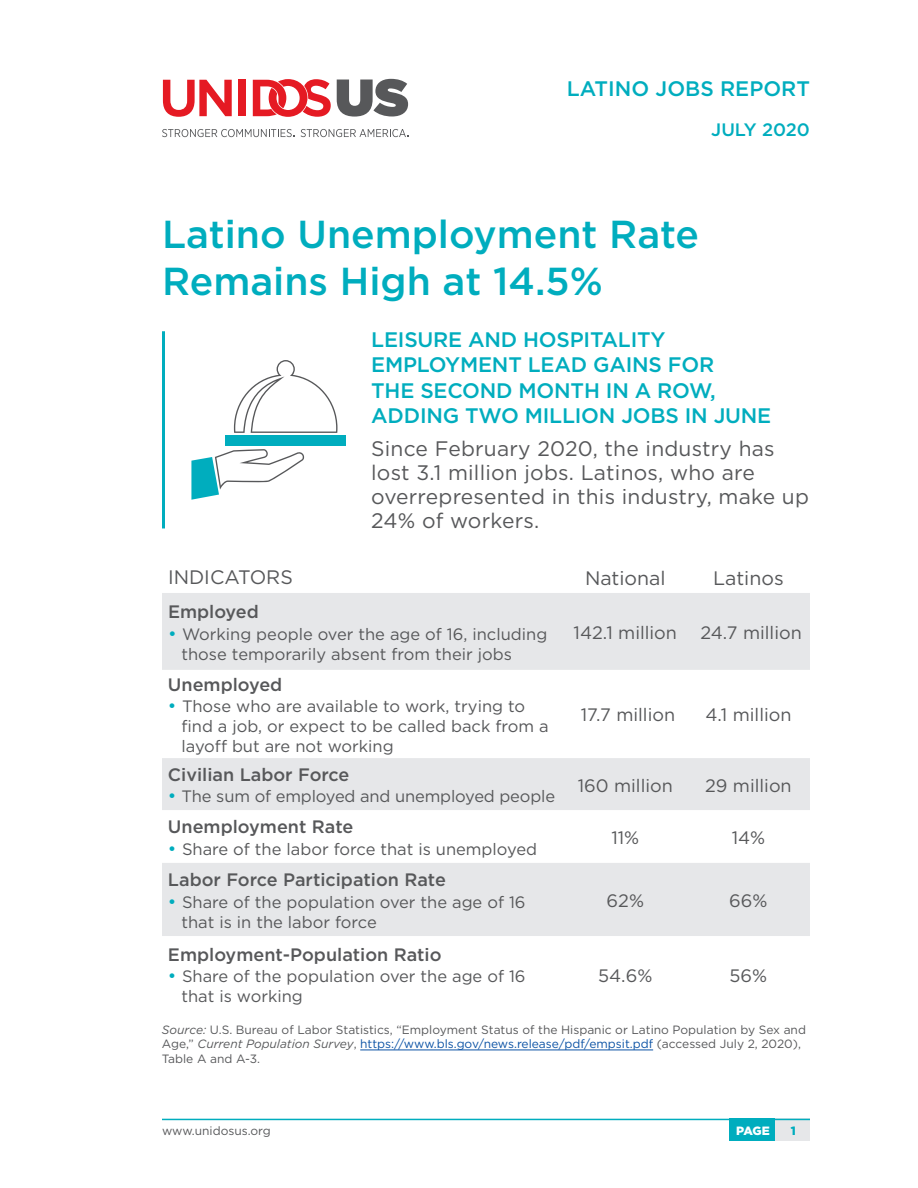
<style>
.page{position:relative;width:918px;height:1188px;background:#fff}
.page>*{position:absolute;margin:0;border:0;box-sizing:border-box;transform-origin:0 0}
.t1{font:500 39px/46.8px "Gotham HTF";color:#00adbe}
.t2{font:21px/24.2px "Gotham HTF";letter-spacing:.01em;color:#57585a}
.t3{font:500 21px/25.2px "Gotham HTF";letter-spacing:-.01em;color:#00adbe}
.t4{font:19.5px "Gotham HTF";color:#57585a}
.t5{font:500 18px "Gotham HTF";color:#57585a}
.t6{font:18px "Gotham HTF";color:#57585a}
.t7{font:500 18px "Gotham HTF";color:#00adbe}
.t8{font:16.5px/19.8px "Gotham HTF";color:#57585a}
.t9{font:12px/14.4px "Gotham HTF";color:#57585a}
.t10{font:900 12px "Gotham";color:#fff}
.t11{font:900 12px "Gotham";color:#00adbe}
.s1{font-size:18px;color:#00adbe}
.s2{font-style:italic}
.s3{color:#0c53a5}
</style>
<div class="page">
<div style="left:730px;top:1119px;width:46px;height:22px;background:#00adbe"></div>
<div style="left:776px;top:1119px;width:34px;height:22px;background:#e6e7e9"></div>
<hr style="left:162px;top:1119px;width:648px;height:1px;background:#00adbe">
<svg style="left:337px;top:79px;width:71px;height:38px"></svg>
<svg style="left:163px;top:80px;width:69px;height:37px"></svg>
<div style="left:239px;top:80px;width:7px;height:36px;background:#e51a23"></div>
<svg style="left:253px;top:79px;width:78px;height:38px"></svg>
<svg style="left:162px;top:129px;width:132px;height:8px"></svg>
<svg style="left:301px;top:129px;width:107px;height:8px"></svg>
<hr style="left:360px;top:1050px;width:293px;height:1px;background:#0c53a5">
<svg style="left:162px;top:593px;width:648px;height:217px;fill:#e6e7e9"></svg>
<div style="left:162px;top:863px;width:648px;height:73px;background:#e6e7e9"></div>
<hr style="left:162px;top:331px;width:3px;height:197px;background:#00adbe">
<svg style="left:234px;top:360px;width:103px;height:73px"></svg>
<div style="left:225px;top:435px;width:121px;height:11px;background:#00adbe"></div>
<svg style="left:191px;top:449px;width:114px;height:51px"></svg>
<p class="t3" style="left:567px;top:76px;width:245px">LATINO JOBS REPORT</p>
<p class="t7" style="left:711px;top:119px;width:100px">JULY 2020</p>
<p class="t1" style="left:162px;top:210px;width:539px">Latino Unemployment Rate<br>Remains High at 14.5%</p>
<p class="t3" style="left:371px;top:327px;width:402px">LEISURE AND HOSPITALITY<br>EMPLOYMENT LEAD GAINS FOR<br>THE SECOND MONTH IN A ROW,<br>ADDING TWO MILLION JOBS IN JUNE</p>
<p class="t2" style="left:371px;top:436px;width:439px">Since February 2020, the industry has lost 3.1 million jobs. Latinos, who are overrepresented in this industry, make up 24% of workers.</p>
<p class="t4" style="left:168px;top:566px;width:126px">INDICATORS</p>
<p class="t4" style="left:585px;top:568px;width:82px">National</p>
<p class="t4" style="left:713px;top:568px;width:72px">Latinos</p>
<p class="t5" style="left:168px;top:602px;width:92px">Employed</p>
<p class="t8" style="left:168px;top:624px;width:381px"><span class="s1">•</span> Working people over the age of 16, including</p>
<p class="t8" style="left:182px;top:644px;width:332px">those temporarily absent from their jobs</p>
<p class="t6" style="left:574px;top:623px;width:105px">142.1 million</p>
<p class="t6" style="left:700px;top:623px;width:103px">24.7 million</p>
<p class="t5" style="left:168px;top:674px;width:116px">Unemployed</p>
<p class="t8" style="left:168px;top:696px;width:359px"><span class="s1">•</span> Those who are available to work, trying to</p>
<p class="t8" style="left:181px;top:716px;width:369px">find a job, or expect to be called back from a layoff but are not working</p>
<p class="t5" style="left:168px;top:764px;width:183px">Civilian Labor Force</p>
<p class="t8" style="left:168px;top:786px;width:389px"><span class="s1">•</span> The sum of employed and unemployed people</p>
<p class="t5" style="left:168px;top:817px;width:187px">Unemployment Rate</p>
<p class="t8" style="left:168px;top:839px;width:371px"><span class="s1">•</span> Share of the labor force that is unemployed</p>
<p class="t5" style="left:168px;top:870px;width:279px">Labor Force Participation Rate</p>
<p class="t8" style="left:168px;top:892px;width:359px"><span class="s1">•</span> Share of the population over the age of 16</p>
<p class="t8" style="left:181px;top:912px;width:197px">that is in the labor force</p>
<p class="t5" style="left:168px;top:944px;width:275px">Employment-Population Ratio</p>
<p class="t8" style="left:168px;top:966px;width:359px"><span class="s1">•</span> Share of the population over the age of 16</p>
<p class="t8" style="left:181px;top:986px;width:123px">that is working</p>
<p class="t6" style="left:581px;top:705px;width:96px">17.7 million</p>
<p class="t6" style="left:705px;top:705px;width:88px">4.1 million</p>
<p class="t6" style="left:578px;top:775px;width:97px">160 million</p>
<p class="t6" style="left:705px;top:775px;width:88px">29 million</p>
<p class="t6" style="left:611px;top:828px;width:29px">11%</p>
<p class="t6" style="left:732px;top:828px;width:35px">14%</p>
<p class="t6" style="left:607px;top:891px;width:39px">62%</p>
<p class="t6" style="left:729px;top:891px;width:40px">66%</p>
<p class="t6" style="left:598px;top:965px;width:56px">54.6%</p>
<p class="t6" style="left:730px;top:965px;width:39px">56%</p>
<p class="t9" style="left:162px;top:1022px;width:646px"><span class="s2">Source:</span> U.S. Bureau of Labor Statistics, “Employment Status of the Hispanic or Latino Population by Sex and<br>Age,” <span class="s2">Current Population Survey</span>, <span class="s3">https://www.bls.gov/news.release/pdf/empsit.pdf</span> (accessed July 2, 2020),<br>Table A and A-3.</p>
<p class="t9" style="left:162px;top:1123px;width:110px">www.unidosus.org</p>
<p class="t10" style="left:736px;top:1124px;width:35px">PAGE</p>
<p class="t11" style="left:791px;top:1124px;width:7px">1</p>
</div>
